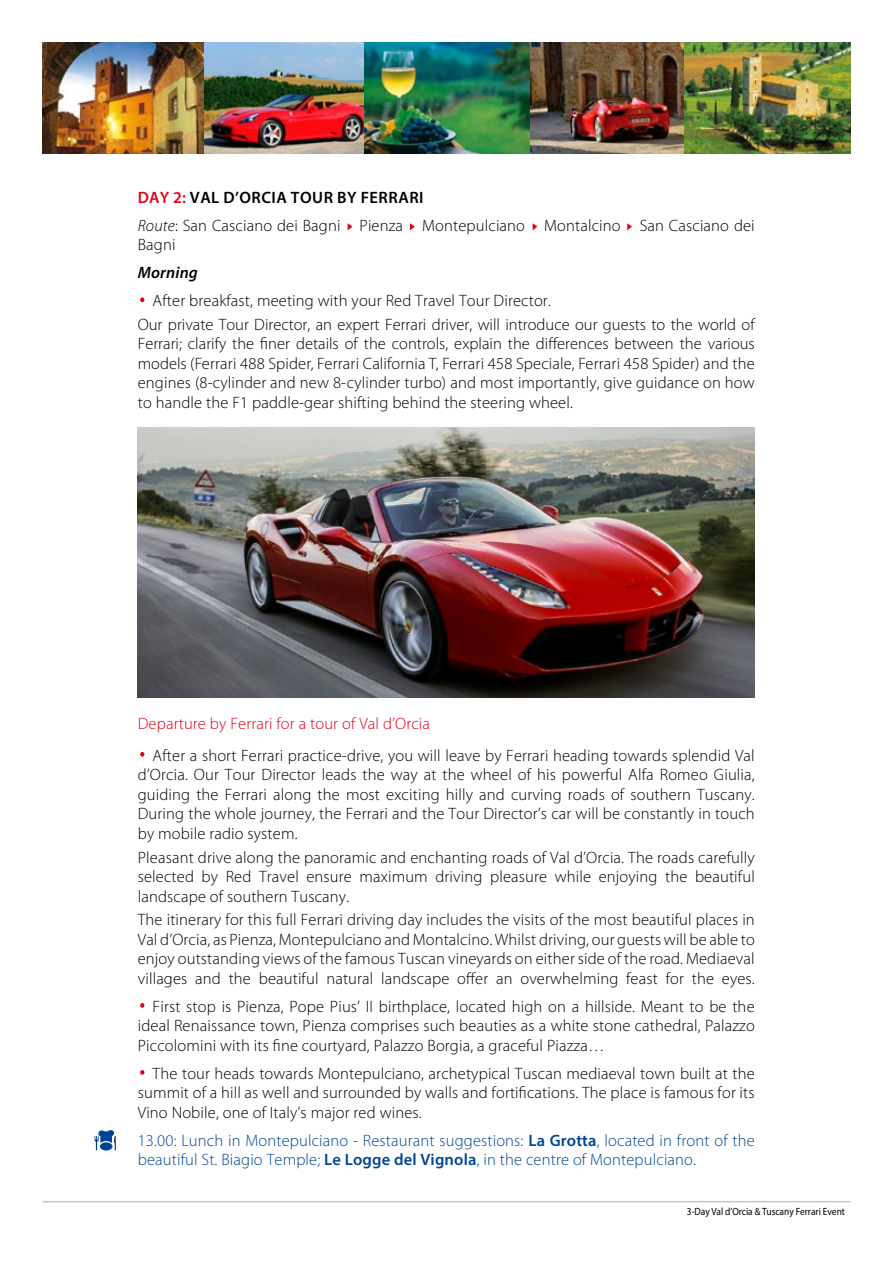
<style>
.page{position:relative;width:893px;height:1263px;background:#fff}
.page>*{position:absolute;margin:0;border:0;box-sizing:border-box;transform-origin:0 0}
.t1{font:300 52.5px "Myriad Pro";color:#e2001a}
.t2{font:300 16.5px/19.5px "Myriad Pro";letter-spacing:.01em;color:#000;text-align:justify}
.t3{font:300 16.5px/19.5px "Myriad Pro";letter-spacing:.01em;color:#004595}
.t4{font:300 16.5px "Myriad Pro";letter-spacing:.01em;color:#e2001a}
.t5{font:italic 600 16.5px "Myriad Pro";letter-spacing:.01em;color:#000}
.t6{font:10.5px "Myriad Pro";color:#000;scale:.9 1}
.s1{font-weight:600;color:#e2001a}
.s2{font-weight:600}
.s3{font-style:italic}
</style>
<div class="page">
<hr style="left:43px;top:1201px;width:807px;height:1px;background:#c6c7c8">
<img style="left:529px;top:43px;width:156px;height:110px">
<img style="left:138px;top:427px;width:617px;height:270px">
<img style="left:43px;top:43px;width:161px;height:110px">
<img style="left:685px;top:43px;width:165px;height:110px">
<svg style="left:410px;top:223px;width:5px;height:7px"></svg>
<svg style="left:348px;top:223px;width:4px;height:7px"></svg>
<svg style="left:533px;top:223px;width:4px;height:7px"></svg>
<svg style="left:627px;top:223px;width:5px;height:7px"></svg>
<svg style="left:95px;top:1130px;width:21px;height:20px"></svg>
<img style="left:204px;top:43px;width:161px;height:110px">
<img style="left:365px;top:43px;width:164px;height:110px">
<p class="t2" style="left:138px;top:183px;width:618px;line-height:28px"><span class="s1">DAY 2:</span> <span class="s2">VAL D’ORCIA TOUR BY FERRARI<br></span><span class="s3">Route</span>: San Casciano dei Bagni Pienza Montepulciano Montalcino San Casciano dei</p>
<p class="t2" style="left:138px;top:235px;width:39px">Bagni</p>
<p class="t5" style="left:138px;top:262px;width:62px">Morning</p>
<h1 class="t1" style="left:138px;top:267px;width:11px">·</h1>
<p class="t2" style="left:138px;top:289px;width:618px;line-height:23.7px;text-indent:15px">After breakfast, meeting with your Red Travel Tour Director.<br>Our private Tour Director, an expert Ferrari driver, will introduce our guests to the world of</p>
<p class="t2" style="left:138px;top:334px;width:619px">Ferrari; clarify the finer details of the controls, explain the differences between the various models (Ferrari 488 Spider, Ferrari California T, Ferrari 458 Speciale, Ferrari 458 Spider) and the engines (8-cylinder and new 8-cylinder turbo) and most importantly, give guidance on how to handle the F1 paddle-gear shifting behind the steering wheel.</p>
<p class="t4" style="left:138px;top:714px;width:294px">Departure by Ferrari for a tour of Val d’Orcia</p>
<h1 class="t1" style="left:138px;top:722px;width:11px">·</h1>
<p class="t2" style="left:138px;top:746px;width:618px;text-indent:15px">After a short Ferrari practice-drive, you will leave by Ferrari heading towards splendid Val d’Orcia. Our Tour Director leads the way at the wheel of his powerful Alfa Romeo Giulia, guiding the Ferrari along the most exciting hilly and curving roads of southern Tuscany.<br>During the whole journey, the Ferrari and the Tour Director’s car will be constantly in touch by mobile radio system.</p>
<p class="t2" style="left:138px;top:847px;width:619px">Pleasant drive along the panoramic and enchanting roads of Val d’Orcia. The roads carefully selected by Red Travel ensure maximum driving pleasure while enjoying the beautiful landscape of southern Tuscany.</p>
<p class="t2" style="left:138px;top:910px;width:618px">The itinerary for this full Ferrari driving day includes the visits of the most beautiful places in Val d’Orcia, as Pienza, Montepulciano and Montalcino. Whilst driving, our guests will be able to enjoy outstanding views of the famous Tuscan vineyards on either side of the road. Mediaeval villages and the beautiful natural landscape offer an overwhelming feast for the eyes.</p>
<h1 class="t1" style="left:138px;top:973px;width:11px">·</h1>
<p class="t2" style="left:138px;top:997px;width:619px;text-indent:15px">First stop is Pienza, Pope Pius’ II birthplace, located high on a hillside. Meant to be the ideal Renaissance town, Pienza comprises such beauties as a white stone cathedral, Palazzo Piccolomini with its fine courtyard, Palazzo Borgia, a graceful Piazza…</p>
<h1 class="t1" style="left:138px;top:1040px;width:11px">·</h1>
<p class="t2" style="left:138px;top:1064px;width:618px;text-indent:15px">The tour heads towards Montepulciano, archetypical Tuscan mediaeval town built at the summit of a hill as well and surrounded by walls and fortifications. The place is famous for its Vino Nobile, one of Italy’s major red wines.</p>
<p class="t3" style="left:138px;top:1131px;width:618px">13.00: Lunch in Montepulciano - Restaurant suggestions: <span class="s2">La Grotta</span>, located in front of the beautiful St. Biagio Temple; <span class="s2">Le Logge del Vignola</span>, in the centre of Montepulciano.</p>
<p class="t6" style="left:687px;top:1205px;width:177px">3-Day Val d’Orcia &amp; Tuscany Ferrari Event</p>
</div>
